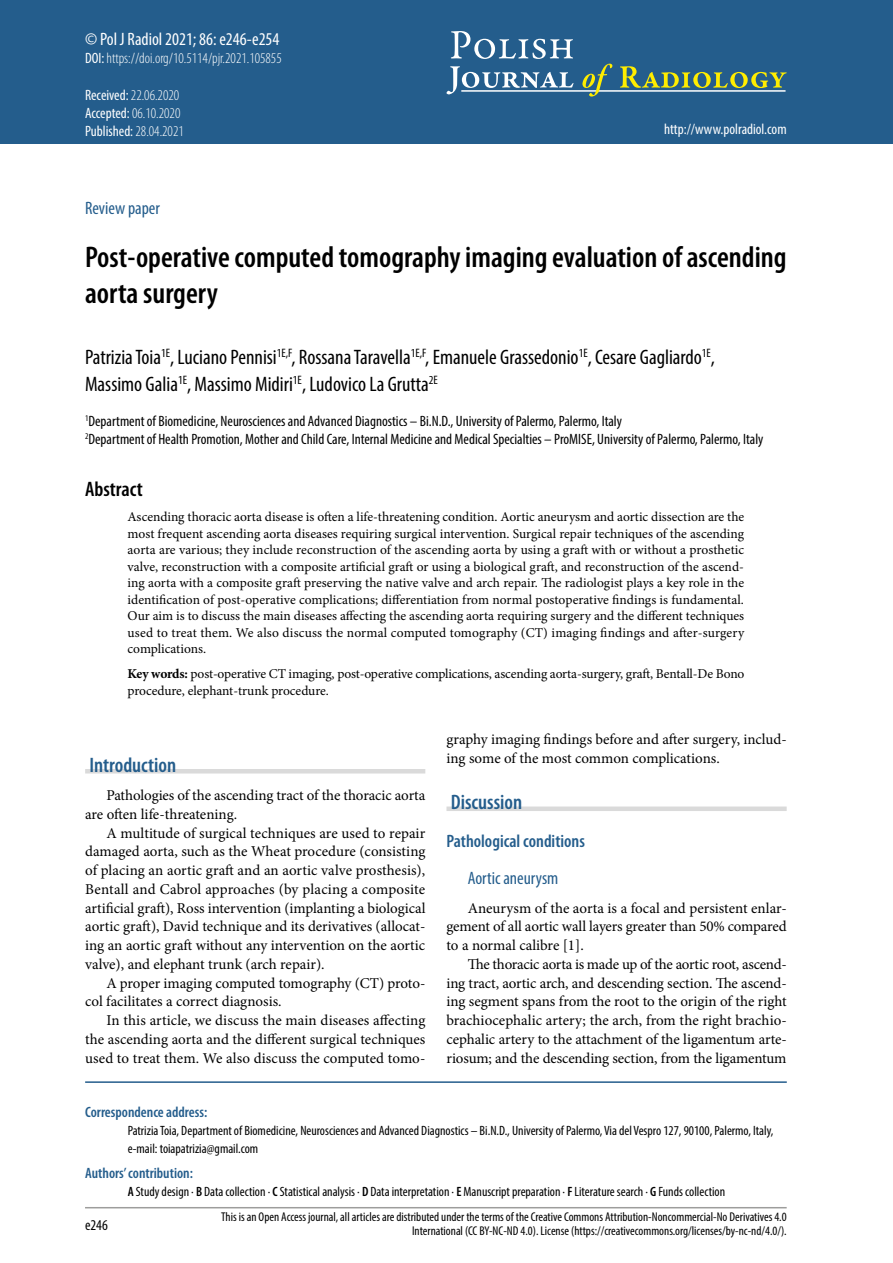
<style>
.page{position:relative;width:893px;height:1263px;background:#fff}
.page>*{position:absolute;margin:0;border:0;box-sizing:border-box;transform-origin:0 0}
.t1{font:600 condensed 30px/36px "Myriad Pro";color:#000}
.t2{font:condensed 21px/27px "Myriad Pro";color:#000}
.t3{font:600 condensed 21px "Myriad Pro";color:#245d8c}
.t4{font:600 condensed 21px "Myriad Pro";color:#000}
.t5{font:condensed 18px "Myriad Pro";color:#fff}
.t6{font:condensed 18px "Myriad Pro";color:#245d8c}
.t7{font:600 condensed 18px "Myriad Pro";color:#245d8c}
.t8{font:15px/18.8px "Minion Pro";letter-spacing:-.005em;color:#000;text-align:justify}
.t9{font:condensed 15px/18px "Myriad Pro";color:#000}
.t10{font:300 condensed 15px/18px "Myriad Pro";color:#fff}
.t11{font:600 condensed 15px "Myriad Pro";color:#245d8c}
.t12{font:condensed 15px "Myriad Pro";color:#fff}
.t13{font:13.5px/16.5px "Minion Pro";letter-spacing:-.01em;color:#000;text-align:justify}
.t14{font:condensed 13.5px/18px "Myriad Pro";color:#000}
.t15{font:condensed 12.75px/14.2px "Myriad Pro";color:#000;text-align:right}
.s1{font-weight:400}
.s2{font-weight:700}
.s3{font-weight:600}
</style>
<div class="page">
<hr style="left:85px;top:1207px;width:702px;height:1px;background:#9d9d9c">
<div style="left:0;top:0;width:893px;height:144px;background:#245d8c"></div>
<svg style="left:451px;top:31px;width:122px;height:28px"></svg>
<svg style="left:446px;top:66px;width:127px;height:28px"></svg>
<hr style="left:461px;top:90px;width:324px;height:2px;background:#fff">
<svg style="left:582px;top:64px;width:30px;height:33px"></svg>
<svg style="left:620px;top:66px;width:167px;height:22px"></svg>
<hr style="left:85px;top:1081px;width:702px;height:2px;background:#245d8c">
<hr style="left:85px;top:769px;width:340px;height:4px;background:#dadada">
<div style="left:446px;top:806px;width:341px;height:5px;background:#dadada"></div>
<p class="t5" style="left:85px;top:28px;width:196px">© Pol J Radiol 2021; 86: e246-e254</p>
<p class="t10" style="left:85px;top:48px;width:198px"><span class="s1">DOI:</span> https://doi.org/10.5114/pjr.2021.105855</p>
<p class="t10" style="left:85px;top:86px;width:100px"><span class="s1">Received:</span> 22.06.2020<br><span class="s1">Accepted:</span> 06.10.2020<br><span class="s1">Published:</span> 28.04.2021</p>
<p class="t12" style="left:664px;top:120px;width:124px">http://www.polradiol.com</p>
<p class="t6" style="left:85px;top:197px;width:76px">Review paper</p>
<h1 class="t1" style="left:85px;top:238px;width:703px">Post-operative computed tomography imaging evaluation of ascending aorta surgery</h1>
<h2 class="t2" style="left:85px;top:343px;width:631px">Patrizia Toia<sup>1E</sup>, Luciano Pennisi<sup>1E,F</sup>, Rossana Taravella<sup>1E,F</sup>, Emanuele Grassedonio<sup>1E</sup>, Cesare Gagliardo<sup>1E</sup>,<br>Massimo Galia<sup>1E</sup>, Massimo Midiri<sup>1E</sup>, Ludovico La Grutta<sup>2E</sup></h2>
<p class="t9" style="left:85px;top:411px;width:680px"><sup>1</sup>Department of Biomedicine, Neurosciences and Advanced Diagnostics – Bi.N.D., University of Palermo, Palermo, Italy<br><sup>2</sup>Department of Health Promotion, Mother and Child Care, Internal Medicine and Medical Specialties – ProMISE, University of Palermo, Palermo, Italy</p>
<h2 class="t4" style="left:85px;top:476px;width:59px">Abstract</h2>
<p class="t13" style="left:128px;top:509px;width:618px">Ascending thoracic aorta disease is often a life-threatening condition. Aortic aneurysm and aortic dissection are the most frequent ascending aorta diseases requiring surgical intervention. Surgical repair techniques of the ascending aorta are various; they include reconstruction of the ascending aorta by using a graft with or without a prosthetic valve, reconstruction with a composite artificial graft or using a biological graft, and reconstruction of the ascend&shy;ing aorta with a composite graft preserving the native valve and arch repair. The radiologist plays a key role in the identification of post-operative complications; differentiation from normal postoperative findings is fundamental.<br>Our aim is to discuss the main diseases affecting the ascending aorta requiring surgery and the different techniques used to treat them. We also discuss the normal computed tomography (CT) imaging findings and after-surgery complications.</p>
<p class="t13" style="left:128px;top:666px;width:618px"><span class="s2">Key words:</span> post-operative CT imaging, post-operative complications, ascending aorta-surgery, graft, Bentall-De Bono procedure, elephant-trunk procedure.</p>
<h2 class="t3" style="left:89px;top:752px;width:88px">Introduction</h2>
<p class="t8" style="left:85px;top:786px;width:342px;text-indent:21px">Pathologies of the ascending tract of the thoracic aorta are often life-threatening.</p>
<p class="t8" style="left:85px;top:823px;width:342px;text-indent:21px">A multitude of surgical techniques are used to repair damaged aorta, such as the Wheat procedure (consisting of placing an aortic graft and an aortic valve prosthesis), Bentall and Cabrol approaches (by placing a composite artificial graft), Ross intervention (implanting a biological aortic graft), David technique and its derivatives (allocat&shy;ing an aortic graft without any intervention on the aortic valve), and elephant trunk (arch repair).</p>
<p class="t8" style="left:85px;top:973px;width:342px;text-indent:21px">A proper imaging computed tomography (CT) proto&shy;col facilitates a correct diagnosis.</p>
<p class="t8" style="left:85px;top:1011px;width:342px;text-indent:21px">In this article, we discuss the main diseases affecting the ascending aorta and the different surgical techniques used to treat them. We also discuss the computed tomo-</p>
<p class="t8" style="left:446px;top:730px;width:342px">graphy imaging findings before and after surgery, includ&shy;ing some of the most common complications.</p>
<h2 class="t3" style="left:451px;top:789px;width:73px">Discussion</h2>
<p class="t7" style="left:446px;top:829px;width:140px">Pathological conditions</p>
<p class="t6" style="left:468px;top:867px;width:92px">Aortic aneurysm</p>
<p class="t8" style="left:446px;top:898px;width:342px;text-indent:21px">Aneurysm of the aorta is a focal and persistent enlar&shy;gement of all aortic wall layers greater than 50% compared to a normal calibre [1].</p>
<p class="t8" style="left:446px;top:955px;width:342px;text-indent:21px">The thoracic aorta is made up of the aortic root, ascend&shy;ing tract, aortic arch, and descending section. The ascend&shy;ing segment spans from the root to the origin of the right brachiocephalic artery; the arch, from the right brachio&shy;cephalic artery to the attachment of the ligamentum arte&shy;riosum; and the descending section, from the ligamentum</p>
<p class="t11" style="left:85px;top:1103px;width:124px">Correspondence address:</p>
<p class="t14" style="left:128px;top:1121px;width:647px">Patrizia Toia, Department of Biomedicine, Neurosciences and Advanced Diagnostics – Bi.N.D., University of Palermo, Via del Vespro 127, 90100, Palermo, Italy, e-mail: toiapatrizia@gmail.com</p>
<p class="t11" style="left:85px;top:1164px;width:109px">Authors’ contribution:</p>
<p class="t14" style="left:128px;top:1182px;width:599px"><span class="s3">A</span> Study design ∙ <span class="s3">B</span> Data collection ∙ <span class="s3">C</span> Statistical analysis ∙ <span class="s3">D</span> Data interpretation ∙ <span class="s3">E</span> Manuscript preparation ∙ <span class="s3">F</span> Literature search ∙ <span class="s3">G</span> Funds collection</p>
<p class="t9" style="left:85px;top:1216px;width:24px">e246</p>
<p class="t15" style="left:221px;top:1209px;width:567px">This is an Open Access journal, all articles are distributed under the terms of the Creative Commons Attribution-Noncommercial-No Derivatives 4.0<br>International (CC BY-NC-ND 4.0). License (https://creativecommons.org/licenses/by-nc-nd/4.0/).</p>
</div>
